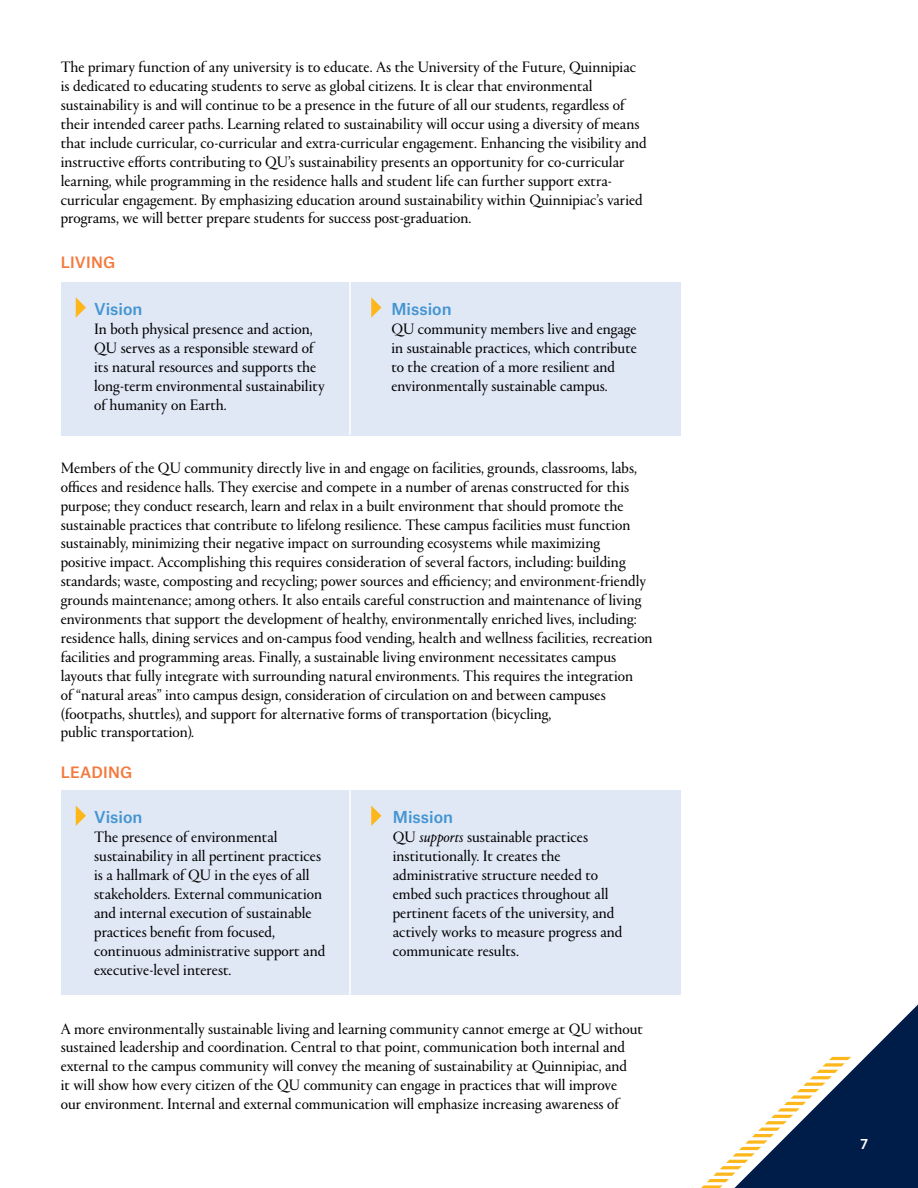
<style>
.page{position:relative;width:918px;height:1188px;background:#fff}
.page>*{position:absolute;margin:0;border:0;box-sizing:border-box;transform-origin:0 0}
.Subhead{font:15.75px/18.9px "Portrait Q";color:#000}
.Body{font:15.75px/18.9px "Portrait Q";color:#000}
.Subhead-2{font:500 15px "Atlas Grotesk";letter-spacing:.01em;color:#f4793d}
.t1{font:500 13.5px "Atlas Grotesk";color:#fff}
.s1{font-family:"Atlas Grotesk";font-weight:500;color:#4495d1}
.s2{font-style:italic}
</style>
<div class="page">
<svg style="left:701px;top:1004px;width:217px;height:184px"></svg>
<div style="left:61px;top:282px;width:620px;height:153px;background:#e0e8f6"></div>
<hr style="left:349px;top:281px;width:2px;height:154px;background:#fff">
<svg style="left:76px;top:297px;width:10px;height:21px"></svg>
<svg style="left:371px;top:297px;width:11px;height:21px"></svg>
<div style="left:61px;top:790px;width:620px;height:205px;background:#e0e8f6"></div>
<hr style="left:349px;top:790px;width:2px;height:206px;background:#fff">
<svg style="left:76px;top:806px;width:10px;height:20px"></svg>
<svg style="left:371px;top:806px;width:11px;height:20px"></svg>
<p class="Body" style="left:61px;top:57px;width:588px">The primary function of any university is to educate. As the University of the Future, Quinnipiac is dedicated to educating students to serve as global citizens. It is clear that environmental sustainability is and will continue to be a presence in the future of all our students, regardless of their intended career paths. Learning related to sustainability will occur using a diversity of means that include curricular, co-curricular and extra-curricular engagement. Enhancing the visibility and instructive efforts contributing to QU’s sustainability presents an opportunity for co-curricular learning, while programming in the residence halls and student life can further support extra&shy;curricular engagement. By emphasizing education around sustainability within Quinnipiac’s varied programs, we will better prepare students for success post-graduation.</p>
<p class="Subhead-2" style="left:61px;top:250px;width:56px">LIVING</p>
<p class="Body" style="left:94px;top:300px;width:232px"><span class="s1">Vision<br></span>In both physical presence and action,<br>QU serves as a responsible steward of its natural resources and supports the long-term environmental sustainability of humanity on Earth.</p>
<p class="Body" style="left:391px;top:300px;width:247px"><span class="s1">Mission<br></span>QU community members live and engage in sustainable practices, which contribute to the creation of a more resilient and environmentally sustainable campus.</p>
<p class="Subhead" style="left:61px;top:458px;width:593px">Members of the QU community directly live in and engage on facilities, grounds, classrooms, labs, offices and residence halls. They exercise and compete in a number of arenas constructed for this purpose; they conduct research, learn and relax in a built environment that should promote the sustainable practices that contribute to lifelong resilience. These campus facilities must function sustainably, minimizing their negative impact on surrounding ecosystems while maximizing<br>positive impact. Accomplishing this requires consideration of several factors, including: building standards; waste, composting and recycling; power sources and efficiency; and environment-friendly grounds maintenance; among others. It also entails careful construction and maintenance of living environments that support the development of healthy, environmentally enriched lives, including: residence halls, dining services and on-campus food vending, health and wellness facilities, recreation facilities and programming areas. Finally, a sustainable living environment necessitates campus layouts that fully integrate with surrounding natural environments. This requires the integration<br>of “natural areas” into campus design, consideration of circulation on and between campuses (footpaths, shuttles), and support for alternative forms of transportation (bicycling,<br>public transportation).</p>
<p class="Subhead-2" style="left:61px;top:760px;width:73px">LEADING</p>
<p class="Body" style="left:94px;top:808px;width:233px"><span class="s1">Vision<br></span>The presence of environmental sustainability in all pertinent practices is a hallmark of QU in the eyes of all stakeholders. External communication and internal execution of sustainable practices benefit from focused, continuous administrative support and executive-level interest.</p>
<p class="Body" style="left:393px;top:808px;width:231px"><span class="s1">Mission<br></span>QU <span class="s2">supports</span> sustainable practices institutionally. It creates the administrative structure needed to embed such practices throughout all pertinent facets of the university, and actively works to measure progress and communicate results.</p>
<p class="Subhead" style="left:61px;top:1019px;width:584px">A more environmentally sustainable living and learning community cannot emerge at QU without sustained leadership and coordination. Central to that point, communication both internal and external to the campus community will convey the meaning of sustainability at Quinnipiac, and<br>it will show how every citizen of the QU community can engage in practices that will improve<br>our environment. Internal and external communication will emphasize increasing awareness of</p>
<p class="t1" style="left:860px;top:1133px;width:9px">7</p>
</div>
